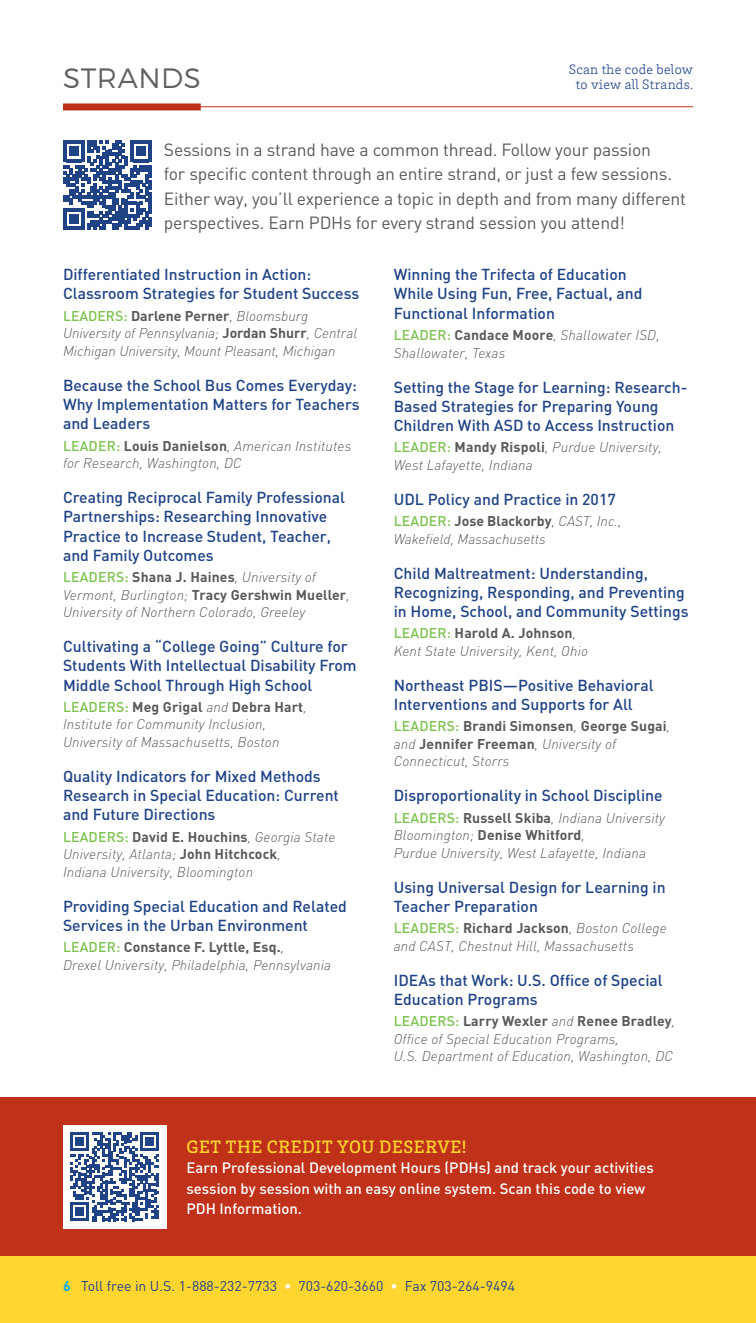
<style>
.page{position:relative;width:756px;height:1323px;background:#fff}
.page>*{position:absolute;margin:0;border:0;box-sizing:border-box;transform-origin:0 0}
.t1{font:300 28px "Montserrat";letter-spacing:.02em;color:#606161}
.t2{font:500 18.38px "Brix Slab";letter-spacing:.035em;color:#ffd530}
.t3{font:17.5px/24.5px "DIN";letter-spacing:-.01em;color:#58595b}
.t4{font:500 15.75px/19.2px "DIN";color:#1f4385}
.t5{font:500 14.88px/20.1px "DIN";color:#fff}
.t6{font:italic 300 14px/17.5px "DIN";letter-spacing:.01em;color:#58595b}
.t7{font:700 14px/17.5px "DIN";letter-spacing:.01em;color:#58595b}
.t8{font:14px "DIN";color:#1f4385}
.t9{font:300 14px/15.8px "Brix Slab";letter-spacing:.02em;color:#1f4385;text-align:center}
.s1{font-weight:500;font-style:normal;color:#7cc24f}
.s2{font-weight:700;font-style:normal}
.s3{font-weight:500;color:#7cc24f}
.s4{font-weight:300;font-style:italic}
.s5{font-weight:700;color:#00aeef}
.s6{color:#fff}
</style>
<div class="page">
<div style="left:0;top:1256px;width:756px;height:67px;background:#ffd530"></div>
<div style="left:0;top:1097px;width:756px;height:159px;background:#c0311a"></div>
<div style="left:63px;top:103px;width:138px;height:7px;background:#c0311a"></div>
<hr style="left:63px;top:106px;width:630px;height:1px;background:#c0311a">
<svg style="left:63px;top:141px;width:89px;height:88px"></svg>
<div style="left:63px;top:1125px;width:103px;height:103px;background:#fff"></div>
<svg style="left:70px;top:1132px;width:89px;height:89px"></svg>
<h1 class="t1" style="left:63px;top:61px;width:139px">STRANDS</h1>
<p class="t9" style="left:569px;top:61px;width:126px">Scan the code below to view all Strands.</p>
<p class="t3" style="left:164px;top:137px;width:524px">Sessions in a strand have a common thread. Follow your passion<br>for specific content through an entire strand, or just a few sessions.<br>Either way, you’ll experience a topic in depth and from many different perspectives. Earn PDHs for every strand session you attend!</p>
<p class="t4" style="left:63px;top:264px;width:298px">Differentiated Instruction in Action:<br>Classroom Strategies for Student Success</p>
<p class="t6" style="left:63px;top:307px;width:296px"><span class="s1">LEADERS:</span> <span class="s2">Darlene Perner</span>, Bloomsburg<br>University of Pennsylvania; <span class="s2">Jordan Shurr</span>, Central<br>Michigan University, Mount Pleasant, Michigan</p>
<p class="t4" style="left:63px;top:375px;width:298px">Because the School Bus Comes Everyday:<br>Why Implementation Matters for Teachers and Leaders</p>
<p class="t6" style="left:63px;top:437px;width:290px"><span class="s1">LEADER:</span> <span class="s2">Louis Danielson</span>, American Institutes for Research, Washington, DC</p>
<p class="t4" style="left:63px;top:487px;width:284px">Creating Reciprocal Family Professional Partnerships: Researching Innovative Practice to Increase Student, Teacher, and Family Outcomes</p>
<p class="t6" style="left:63px;top:568px;width:288px"><span class="s1">LEADERS:</span> <span class="s2">Shana J. Haines</span>, University of<br>Vermont, Burlington; <span class="s2">Tracy Gershwin Mueller</span>,<br>University of Northern Colorado, Greeley</p>
<p class="t4" style="left:63px;top:636px;width:295px">Cultivating a “College Going” Culture for<br>Students With Intellectual Disability From<br>Middle School Through High School</p>
<p class="t6" style="left:63px;top:698px;width:245px"><span class="s1">LEADERS:</span> <span class="s2">Meg Grigal</span> and <span class="s2">Debra Hart</span>,<br>Institute for Community Inclusion,<br>University of Massachusetts, Boston</p>
<p class="t4" style="left:63px;top:766px;width:278px">Quality Indicators for Mixed Methods<br>Research in Special Education: Current and Future Directions</p>
<p class="t6" style="left:63px;top:828px;width:274px"><span class="s1">LEADERS:</span> <span class="s2">David E. Houchins</span>, Georgia State<br>University, Atlanta; <span class="s2">John Hitchcock</span>,<br>Indiana University, Bloomington</p>
<p class="t4" style="left:63px;top:896px;width:285px">Providing Special Education and Related<br>Services in the Urban Environment</p>
<p class="t6" style="left:63px;top:938px;width:270px"><span class="s1">LEADER:</span> <span class="s2">Constance F. Lyttle, Esq.</span>,<br>Drexel University, Philadelphia, Pennsylvania</p>
<p class="t4" style="left:394px;top:264px;width:250px">Winning the Trifecta of Education<br>While Using Fun, Free, Factual, and<br>Functional Information</p>
<p class="t6" style="left:394px;top:326px;width:268px"><span class="s1">LEADER:</span> <span class="s2">Candace Moore</span>, Shallowater ISD,<br>Shallowater, Texas</p>
<p class="t4" style="left:394px;top:377px;width:295px">Setting the Stage for Learning: Research-<br>Based Strategies for Preparing Young<br>Children With ASD to Access Instruction</p>
<p class="t6" style="left:394px;top:438px;width:270px"><span class="s1">LEADER:</span> <span class="s2">Mandy Rispoli</span>, Purdue University,<br>West Lafayette, Indiana</p>
<p class="t4" style="left:394px;top:489px;width:224px">UDL Policy and Practice in 2017</p>
<p class="t6" style="left:394px;top:512px;width:229px"><span class="s1">LEADER:</span> <span class="s2">Jose Blackorby</span>, CAST, Inc.,<br>Wakefield, Massachusetts</p>
<p class="t4" style="left:394px;top:563px;width:296px">Child Maltreatment: Understanding,<br>Recognizing, Responding, and Preventing in Home, School, and Community Settings</p>
<p class="t6" style="left:394px;top:624px;width:196px"><span class="s1">LEADER:</span> <span class="s2">Harold A. Johnson</span>,<br>Kent State University, Kent, Ohio</p>
<p class="t4" style="left:394px;top:675px;width:261px">Northeast PBIS—Positive Behavioral<br>Interventions and Supports for All</p>
<p class="t7" style="left:394px;top:717px;width:278px"><span class="s3">LEADERS:</span> Brandi Simonsen<span class="s4">,</span> George Sugai<span class="s4">, and</span> Jennifer Freeman<span class="s4">, University of<br>Connecticut, Storrs</span></p>
<p class="t4" style="left:394px;top:786px;width:270px">Disproportionality in School Discipline</p>
<p class="t6" style="left:394px;top:809px;width:273px"><span class="s1">LEADERS:</span> <span class="s2">Russell Skiba</span>, Indiana University<br>Bloomington; <span class="s2">Denise Whitford</span>,<br>Purdue University, West Lafayette, Indiana</p>
<p class="t4" style="left:394px;top:877px;width:273px">Using Universal Design for Learning in<br>Teacher Preparation</p>
<p class="t6" style="left:394px;top:919px;width:275px"><span class="s1">LEADERS:</span> <span class="s2">Richard Jackson</span>, Boston College and CAST, Chestnut Hill, Massachusetts</p>
<p class="t4" style="left:394px;top:970px;width:271px">IDEAs that Work: U.S. Office of Special<br>Education Programs</p>
<p class="t6" style="left:394px;top:1012px;width:283px"><span class="s1">LEADERS:</span> <span class="s2">Larry Wexler</span> and <span class="s2">Renee Bradley</span>,<br>Office of Special Education Programs,<br>U.S. Department of Education, Washington, DC</p>
<h2 class="t2" style="left:187px;top:1135px;width:281px">GET THE CREDIT YOU DESERVE!</h2>
<p class="t5" style="left:186px;top:1157px;width:469px">Earn Professional Development Hours (PDHs) and track your activities session by session with an easy online system. Scan this code to view<br>PDH Information.</p>
<p class="t8" style="left:63px;top:1277px;width:453px"><span class="s5">6</span> Toll free in U.S. 1-888-232-7733 <span class="s6">•</span> 703-620-3660 <span class="s6">•</span> Fax 703-264-9494</p>
</div>
